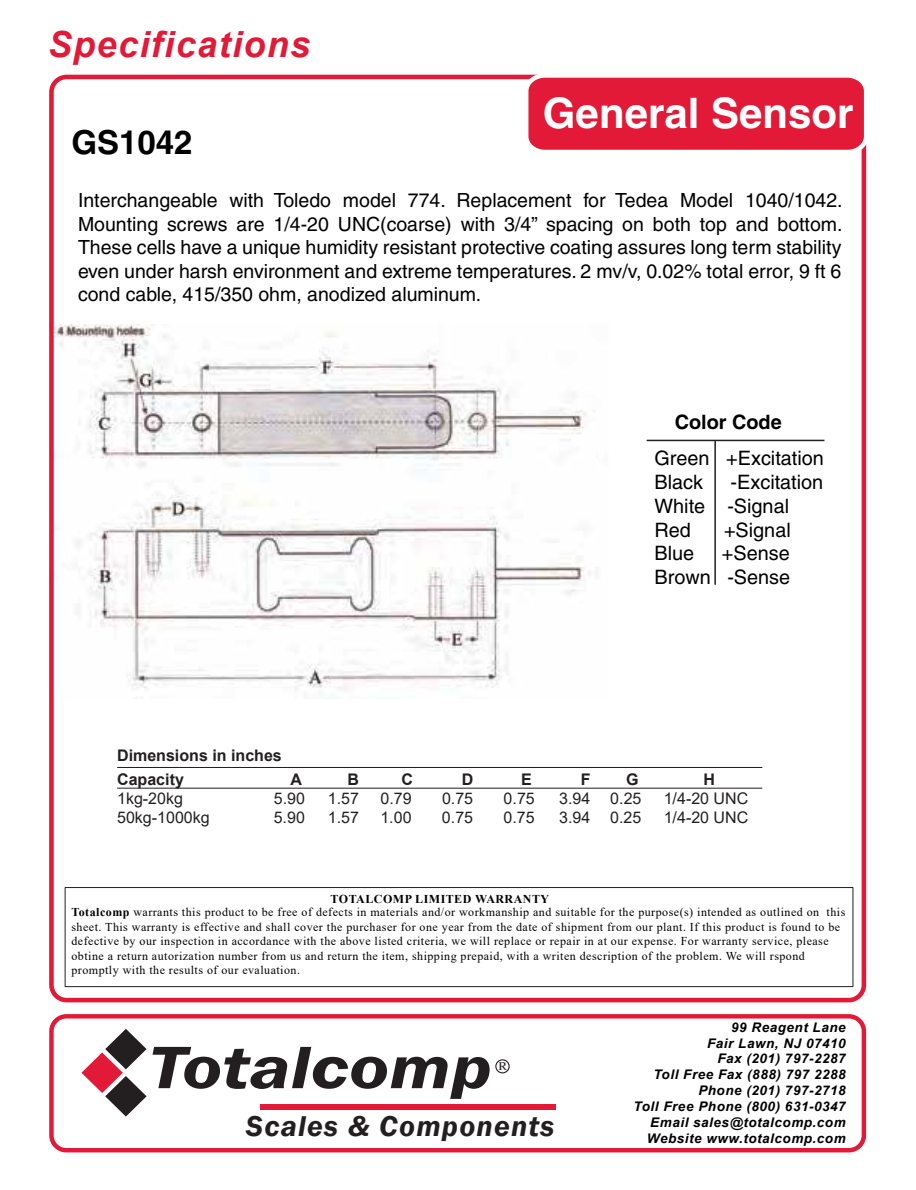
<style>
.page{position:relative;width:916px;height:1190px;background:#fff}
.page>*{position:absolute;margin:0;border:0;box-sizing:border-box;transform-origin:0 0}
.t1{font:italic 600 61.95px "Franklin Gothic";color:#231f20;scale:1.22 1}
.t2{font:700 42px "Helvetica";color:#fff}
.t3{font:italic 700 36px "Arial";letter-spacing:.04em;color:#e21937}
.t4{font:700 33px "Helvetica";color:#000}
.t5{font:italic 600 29.4px "Franklin Gothic";letter-spacing:.04em;color:#231f20}
.t6{font:19.8px/23.9px "Helvetica";color:#000}
.t7{font:700 19.8px "Helvetica";color:#000}
.t8{font:19.5px/23.4px "Helvetica";color:#000;text-align:justify}
.t9{font:16.05px "Arial";color:#231f20}
.t10{font:700 16.05px/23.5px "Arial";color:#231f20}
.t11{font:italic 700 13.2px/15.9px "Arial";letter-spacing:.04em;color:#000;text-align:right}
.t12{font:12px/14.2px "Times New Roman";letter-spacing:.04em;color:#000}
.t13{font:11.4px "Constantia";color:#231f20;scale:1.22 1}
.s1{font-weight:700}
</style>
<div class="page">
<div style="left:261px;top:1103px;width:295px;height:6px;background:#e21937"></div>
<svg style="left:81px;top:1029px;width:65px;height:87px"></svg>
<div style="left:495px;top:1059px;width:14px;height:14px;border:1px solid #231f20;border-radius:50%"></div>
<div style="left:49px;top:75px;width:817px;height:927px;border:5px solid #e21937;border-radius:15px"></div>
<div style="left:49px;top:1013px;width:817px;height:139px;border:4px solid #e21937;border-radius:15px"></div>
<div style="left:65px;top:887px;width:788px;height:99px;border:1px solid #231f20"></div>
<svg style="left:521px;top:74px;width:346px;height:82px;background:#e63b55"></svg>
<img style="left:55px;top:325px;width:540px;height:373px">
<hr style="left:117px;top:767px;width:645px;height:1px;background:#231f20">
<hr style="left:117px;top:787px;width:645px;height:1px;background:#231f20">
<hr style="left:714px;top:440px;width:1px;height:144px;background:#231f20">
<hr style="left:646px;top:439px;width:178px;height:2px;background:#231f20">
<h3 class="t3" style="left:48px;top:21px;width:264px">Specifications</h3>
<h3 class="t4" style="left:71px;top:122px;width:123px">GS1042</h3>
<h2 class="t2" style="left:543px;top:87px;width:312px">General Sensor</h2>
<p class="t8" style="left:78px;top:189px;width:766px">Interchangeable with Toledo model 774. Replacement for Tedea Model 1040/1042.<br>Mounting screws are 1/4-20 UNC(coarse) with 3/4” spacing on both top and bottom.<br>These cells have a unique humidity resistant protective coating assures long term stability even under harsh environment and extreme temperatures. 2 mv/v, 0.02% total error, 9 ft 6 cond cable, 415/350 ohm, anodized aluminum.</p>
<h3 class="t7" style="left:674px;top:409px;width:108px">Color Code</h3>
<h3 class="t6" style="left:654px;top:446px;width:171px">Green +Excitation<br>Black</h3>
<h3 class="t6" style="left:654px;top:470px;width:170px;text-indent:76px">-Excitation<br>White -Signal<br>Red</h3>
<h3 class="t6" style="left:724px;top:517px;width:68px">+Signal</h3>
<h3 class="t6" style="left:654px;top:541px;width:137px;text-align:right">+Sense<br>Brown -Sense</h3>
<h3 class="t6" style="left:654px;top:541px;width:41px">Blue</h3>
<h3 class="t10" style="left:117px;top:743px;width:166px">Dimensions in inches<br>Capacity</h3>
<h3 class="t10" style="left:290px;top:767px;width:13px">A</h3>
<h3 class="t10" style="left:347px;top:767px;width:13px">B</h3>
<h3 class="t10" style="left:401px;top:767px;width:13px">C</h3>
<h3 class="t10" style="left:461px;top:767px;width:13px">D</h3>
<h3 class="t10" style="left:521px;top:767px;width:12px">E</h3>
<h3 class="t10" style="left:580px;top:767px;width:11px">F</h3>
<h3 class="t10" style="left:626px;top:767px;width:14px">G</h3>
<h3 class="t10" style="left:703px;top:767px;width:13px">H</h3>
<h3 class="t9" style="left:117px;top:787px;width:67px">1kg-20kg</h3>
<h3 class="t9" style="left:274px;top:787px;width:33px">5.90</h3>
<h3 class="t9" style="left:328px;top:787px;width:33px">1.57</h3>
<h3 class="t9" style="left:380px;top:787px;width:33px">0.79</h3>
<h3 class="t9" style="left:442px;top:787px;width:33px">0.75</h3>
<h3 class="t9" style="left:503px;top:787px;width:33px">0.75</h3>
<h3 class="t9" style="left:559px;top:787px;width:84px">3.94 0.25</h3>
<h3 class="t9" style="left:663px;top:787px;width:86px">1/4-20 UNC</h3>
<h3 class="t9" style="left:117px;top:806px;width:94px">50kg-1000kg</h3>
<h3 class="t9" style="left:274px;top:806px;width:33px">5.90</h3>
<h3 class="t9" style="left:328px;top:806px;width:33px">1.57</h3>
<h3 class="t9" style="left:380px;top:806px;width:33px">1.00</h3>
<h3 class="t9" style="left:442px;top:806px;width:33px">0.75</h3>
<h3 class="t9" style="left:503px;top:806px;width:33px">0.75</h3>
<h3 class="t9" style="left:559px;top:806px;width:84px">3.94 0.25</h3>
<h3 class="t9" style="left:663px;top:806px;width:86px">1/4-20 UNC</h3>
<p class="t12" style="left:71px;top:890px;width:775px;text-indent:259px"><span class="s1">TOTALCOMP LIMITED WARRANTY<br>Totalcomp</span> warrants this product to be free of defects in materials and/or workmanship and suitable for the purpose(s) intended as outlined on this sheet. This warranty is effective and shall cover the purchaser for one year from the date of shipment from our plant. If this product is found to be defective by our inspection in accordance with the above listed criteria, we will replace or repair in at our expense. For warranty service, please obtine a return autorization number from us and return the item, shipping prepaid, with a writen description of the problem. We will rspond promptly with the results of our evaluation.</p>
<h1 class="t1" style="left:149px;top:1027px;width:283px">Totalcomp</h1>
<p class="t13" style="left:498px;top:1058px;width:9px">R</p>
<h3 class="t5" style="left:246px;top:1106px;width:310px">Scales &amp; Components</h3>
<p class="t11" style="left:633px;top:1019px;width:214px">99 Reagent Lane<br>Fair Lawn, NJ 07410<br>Fax (201) 797-2287<br>Toll Free Fax (888) 797 2288<br>Phone (201) 797-2718<br>Toll Free Phone (800) 631-0347<br>Email sales@totalcomp.com<br>Website www.totalcomp.com</p>
</div>
